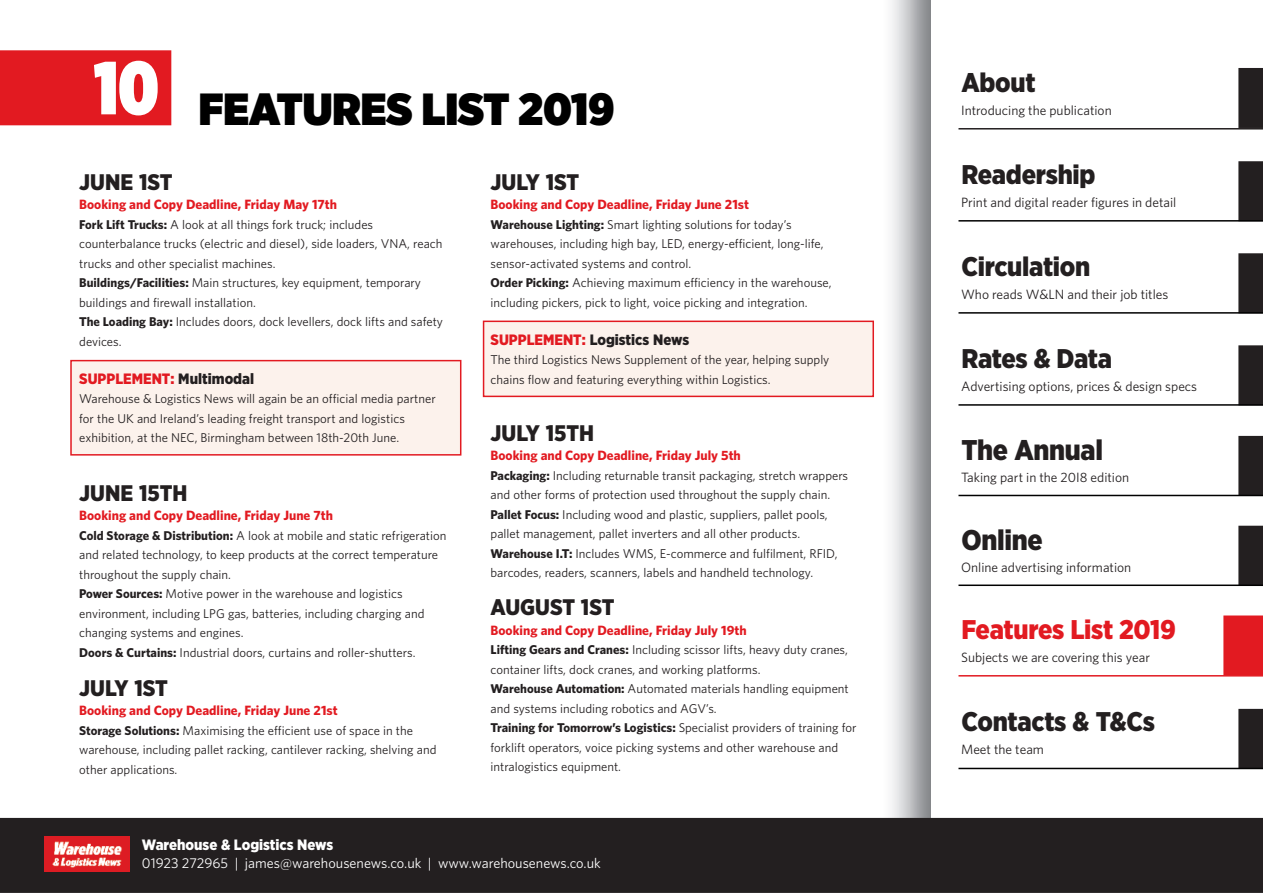
<style>
.page{position:relative;width:1263px;height:893px;background:#fff}
.page>*{position:absolute;margin:0;border:0;box-sizing:border-box;transform-origin:0 0}
.t1{font:900 45px "Gotham Narrow";color:#000}
.t2{font:900 28.5px "Gotham Narrow";letter-spacing:-.01em;color:#231f20}
.t3{font:900 27px "Gotham Narrow";letter-spacing:-.01em;color:#231f20}
.t4{font:900 27px "Gotham Narrow";letter-spacing:-.01em;color:#e21a21}
.t5{font:900 22.5px "Gotham Narrow";color:#231f20}
.t6{font:900 15px "Gotham Narrow";color:#231f20}
.t7{font:900 15px "Gotham Narrow";color:#fff}
.t8{font:900 15px "Gotham Narrow";color:#e21a21}
.t9{font:14.25px "Whitney";color:#fff}
.t10{font:13.5px "Whitney";color:#231f20}
.t11{font:700 13.5px "Whitney";color:#e21a21}
.t12{font:12.75px/19.5px "Whitney";color:#231f20}
.s1{font-weight:700}
.s2{color:#231f20}
.s3{color:#e21a21}
</style>
<div class="page">
<div style="left:72px;top:361px;width:388px;height:93px;background:#fcf2ec"></div>
<div style="left:70px;top:360px;width:391px;height:96px;border:2px solid #e21a21"></div>
<div style="left:484px;top:322px;width:388px;height:74px;background:#fcf2ec"></div>
<div style="left:483px;top:321px;width:391px;height:76px;border:2px solid #e21a21"></div>
<hr style="left:958px;top:128px;width:305px;height:2px;background:#231f20">
<div style="left:1238px;top:161px;width:25px;height:60px;background:#231f20"></div>
<hr style="left:958px;top:220px;width:305px;height:2px;background:#000">
<div style="left:1238px;top:253px;width:25px;height:60px;background:#231f20"></div>
<hr style="left:958px;top:312px;width:305px;height:2px;background:#000">
<div style="left:1238px;top:345px;width:25px;height:60px;background:#231f20"></div>
<hr style="left:958px;top:404px;width:305px;height:2px;background:#000">
<div style="left:1238px;top:436px;width:25px;height:60px;background:#231f20"></div>
<hr style="left:958px;top:495px;width:305px;height:1px;background:#000">
<div style="left:1238px;top:526px;width:25px;height:60px;background:#231f20"></div>
<hr style="left:958px;top:584px;width:305px;height:2px;background:#000">
<div style="left:1223px;top:615px;width:40px;height:60px;background:#e21a21"></div>
<hr style="left:958px;top:675px;width:305px;height:1px;background:#e21a21">
<div style="left:1238px;top:709px;width:25px;height:60px;background:#231f20"></div>
<hr style="left:958px;top:768px;width:305px;height:1px;background:#000">
<div style="left:1238px;top:68px;width:25px;height:60px;background:#231f20"></div>
<div style="left:0;top:818px;width:1263px;height:75px;background:#231f20"></div>
<img style="left:45px;top:836px;width:84px;height:35px">
<div style="left:0;top:50px;width:171px;height:75px;background:#e21a21"></div>
<h1 class="t1" style="left:94px;top:93px;width:522px"><sup>10</sup> FEATURES LIST 2019</h1>
<h3 class="t5" style="left:79px;top:174px;width:95px">JUNE 1ST</h3>
<p class="t11" style="left:79px;top:197px;width:259px">Booking and Copy Deadline, Friday May 17th</p>
<p class="t12" style="left:79px;top:215px;width:365px"><span class="s1">Fork Lift Trucks:</span> A look at all things fork truck; includes counterbalance trucks (electric and diesel), side loaders, VNA, reach trucks and other specialist machines.<br><span class="s1">Buildings/Facilities:</span> Main structures, key equipment, temporary buildings and firewall installation.<br><span class="s1">The Loading Bay:</span> Includes doors, dock levellers, dock lifts and safety devices.</p>
<p class="t8" style="left:79px;top:373px;width:176px">SUPPLEMENT: <span class="s2">Multimodal</span></p>
<p class="t12" style="left:79px;top:389px;width:358px">Warehouse &amp; Logistics News will again be an official media partner for the UK and Ireland’s leading freight transport and logistics exhibition, at the NEC, Birmingham between 18th-20th June.</p>
<h3 class="t5" style="left:79px;top:485px;width:110px">JUNE 15TH</h3>
<p class="t11" style="left:79px;top:508px;width:255px">Booking and Copy Deadline, Friday June 7th</p>
<p class="t12" style="left:79px;top:526px;width:369px"><span class="s1">Cold Storage &amp; Distribution:</span> A look at mobile and static refrigeration and related technology, to keep products at the correct temperature throughout the supply chain.<br><span class="s1">Power Sources:</span> Motive power in the warehouse and logistics environment, including LPG gas, batteries, including charging and changing systems and engines.<br><span class="s1">Doors &amp; Curtains:</span> Industrial doors, curtains and roller-shutters.</p>
<h3 class="t5" style="left:79px;top:680px;width:90px">JULY 1ST</h3>
<p class="t11" style="left:79px;top:703px;width:260px">Booking and Copy Deadline, Friday June 21st</p>
<p class="t12" style="left:79px;top:721px;width:359px"><span class="s1">Storage Solutions:</span> Maximising the efficient use of space in the warehouse, including pallet racking, cantilever racking, shelving and other applications.</p>
<h3 class="t5" style="left:491px;top:174px;width:90px">JULY 1ST</h3>
<p class="t11" style="left:491px;top:197px;width:260px">Booking and Copy Deadline, Friday June 21st</p>
<p class="t12" style="left:491px;top:215px;width:343px"><span class="s1">Warehouse Lighting:</span> Smart lighting solutions for today’s warehouses, including high bay, LED, energy-efficient, long-life, sensor-activated systems and control.<br><span class="s1">Order Picking:</span> Achieving maximum efficiency in the warehouse, including pickers, pick to light, voice picking and integration.</p>
<p class="t6" style="left:491px;top:334px;width:200px"><span class="s3">SUPPLEMENT:</span> Logistics News</p>
<p class="t12" style="left:491px;top:350px;width:340px">The third Logistics News Supplement of the year, helping supply chains flow and featuring everything within Logistics.</p>
<h3 class="t5" style="left:491px;top:425px;width:105px">JULY 15TH</h3>
<p class="t11" style="left:491px;top:447px;width:252px">Booking and Copy Deadline, Friday July 5th</p>
<p class="t12" style="left:491px;top:465px;width:359px"><span class="s1">Packaging:</span> Including returnable transit packaging, stretch wrappers and other forms of protection used throughout the supply chain.<br><span class="s1">Pallet Focus:</span> Including wood and plastic, suppliers, pallet pools, pallet management, pallet inverters and all other products.<br><span class="s1">Warehouse I.T:</span> Includes WMS, E-commerce and fulfilment, RFID, barcodes, readers, scanners, labels and handheld technology.</p>
<h3 class="t5" style="left:491px;top:599px;width:125px">AUGUST 1ST</h3>
<p class="t11" style="left:491px;top:622px;width:258px">Booking and Copy Deadline, Friday July 19th</p>
<p class="t12" style="left:491px;top:640px;width:367px"><span class="s1">Lifting Gears and Cranes:</span> Including scissor lifts, heavy duty cranes, container lifts, dock cranes, and working platforms.<br><span class="s1">Warehouse Automation:</span> Automated materials handling equipment and systems including robotics and AGV’s.<br><span class="s1">Training for Tomorrow’s Logistics:</span> Specialist providers of training for forklift operators, voice picking systems and other warehouse and intralogistics equipment.</p>
<p class="t7" style="left:142px;top:839px;width:193px">Warehouse &amp; Logistics News</p>
<p class="t9" style="left:142px;top:855px;width:460px">01923 272965 | james@warehousenews.co.uk | www.warehousenews.co.uk</p>
<h3 class="t3" style="left:961px;top:73px;width:76px">About</h3>
<p class="t10" style="left:961px;top:103px;width:152px">Introducing the publication</p>
<h3 class="t3" style="left:961px;top:165px;width:136px">Readership</h3>
<p class="t10" style="left:961px;top:195px;width:217px">Print and digital reader figures in detail</p>
<h3 class="t3" style="left:961px;top:257px;width:130px">Circulation</h3>
<p class="t10" style="left:961px;top:287px;width:209px">Who reads W&amp;LN and their job titles</p>
<h3 class="t3" style="left:961px;top:349px;width:152px">Rates &amp; Data</h3>
<p class="t10" style="left:961px;top:379px;width:238px">Advertising options, prices &amp; design specs</p>
<h2 class="t2" style="left:961px;top:440px;width:143px">The Annual</h2>
<p class="t10" style="left:961px;top:469px;width:170px">Taking part in the 20I8 edition</p>
<h2 class="t2" style="left:961px;top:530px;width:83px">Online</h2>
<p class="t10" style="left:961px;top:559px;width:172px">Online advertising information</p>
<h3 class="t4" style="left:961px;top:620px;width:216px">Features List 2019</h3>
<p class="t10" style="left:961px;top:650px;width:190px">Subjects we are covering this year</p>
<h3 class="t3" style="left:961px;top:712px;width:195px">Contacts &amp; T&amp;Cs</h3>
<p class="t10" style="left:961px;top:742px;width:84px">Meet the team</p>
</div>
